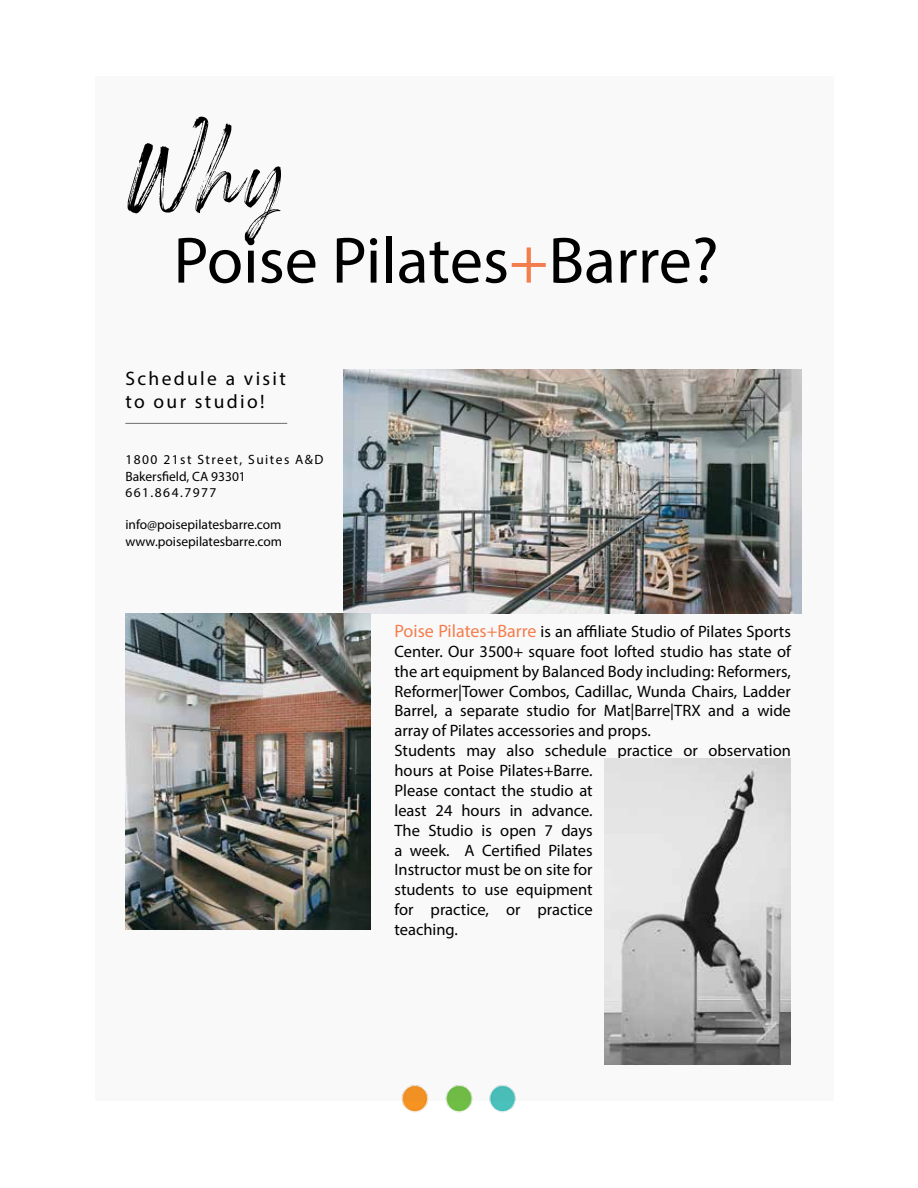
<style>
.page{position:relative;width:918px;height:1188px;background:#fff}
.page>*{position:absolute;margin:0;border:0;box-sizing:border-box;transform-origin:0 0}
.t1{font:109.5px "Rockness";color:#000}
.t2{font:66px "Myriad Pro";color:#000}
.t3{font:19.5px/23.4px "Myriad Pro";letter-spacing:.12em;color:#000}
.t4{font:16.5px/19.8px "Myriad Pro";color:#000}
.t5{font:13.5px/16.5px "Myriad Pro";letter-spacing:.11em;color:#000}
.t6{font:13.5px/16.2px "Myriad Pro";color:#000}
.s1{color:#f47d4d}
.s2{font-size:18px;color:#f47d4d}
</style>
<div class="page">
<img style="left:402px;top:1101px;width:114px;height:12px">
<img style="left:125px;top:369px;width:677px;height:732px">
<hr style="left:125px;top:423px;width:162px;height:1px;background:#6b6c6f">
<img style="left:605px;top:758px;width:186px;height:306px">
<h1 class="t1" style="left:125px;top:101px;width:163px">Why</h1>
<h2 class="t2" style="left:173px;top:220px;width:547px">Poise Pilates<span class="s1">+</span>Barre?</h2>
<p class="t3" style="left:125px;top:366px;width:162px">Schedule a visit to our studio!</p>
<p class="t5" style="left:125px;top:451px;width:200px">1800 21st Street, Suites A&amp;D<br>Bakersfield, CA 93301<br>661.864.7977</p>
<p class="t6" style="left:125px;top:517px;width:158px">info@poisepilatesbarre.com www.poisepilatesbarre.com</p>
<p class="t4" style="left:394px;top:622px;width:398px"><span class="s2">Poise Pilates+Barre</span> is an affiliate Studio of Pilates Sports Center. Our 3500+ square foot lofted studio has state of the art equipment by Balanced Body including: Reformers, Reformer|Tower Combos, Cadillac, Wunda Chairs, Ladder Barrel, a separate studio for Mat|Barre|TRX and a wide array of Pilates accessories and props.<br>Students may also schedule practice or observation hours at Poise Pilates+Barre.<br>Please contact the studio at<br>least 24 hours in advance.<br>The Studio is open 7 days<br>a week. A Certified Pilates<br>Instructor must be on site for<br>students to use equipment<br>for practice, or practice<br>teaching.</p>
</div>
